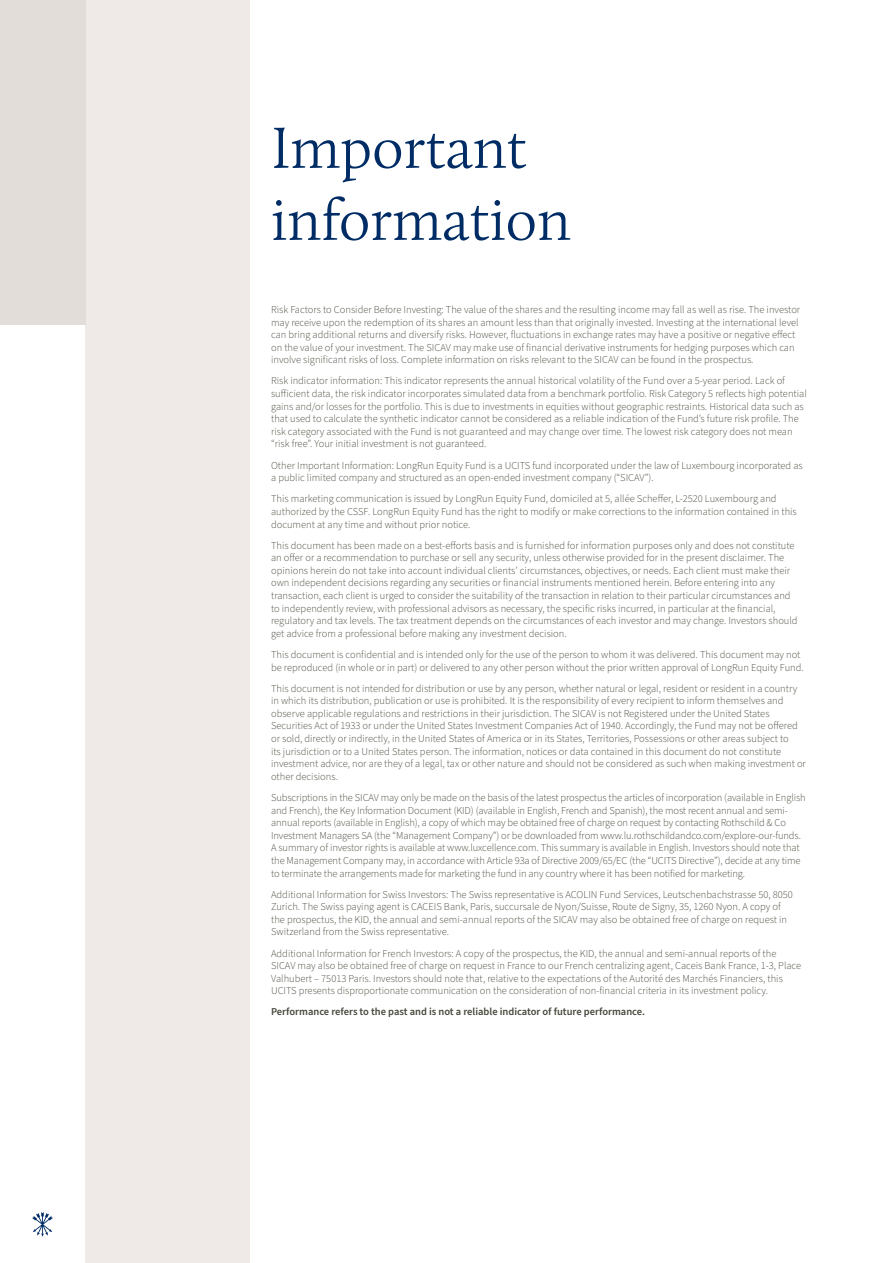
<style>
.page{position:relative;width:893px;height:1263px;background:#fff}
.page>*{position:absolute;margin:0;border:0;box-sizing:border-box;transform-origin:0 0}
.Title_H1{font:300 60px/72px "Calluna";color:#002c65}
.Legal___notes{font:300 10.5px/12.6px "Source Sans Pro";color:#48483d}
.Legal___notes-2{font:600 10.5px "Source Sans Pro";color:#48483d}
</style>
<div class="page">
<div style="left:85px;top:0;width:165px;height:1263px;background:#efeae8"></div>
<div style="left:0;top:0;width:85px;height:324px;background:#e3ddd9"></div>
<svg style="left:32px;top:1212px;width:21px;height:25px"></svg>
<p class="Title_H1" style="left:271px;top:111px;width:301px">Important information</p>
<p class="Legal___notes" style="left:271px;top:303px;width:531px">Risk Factors to Consider Before Investing: The value of the shares and the resulting income may fall as well as rise. The investor may receive upon the redemption of its shares an amount less than that originally invested. Investing at the international level can bring additional returns and diversify risks. However, fluctuations in exchange rates may have a positive or negative effect on the value of your investment. The SICAV may make use of financial derivative instruments for hedging purposes which can involve significant risks of loss. Complete information on risks relevant to the SICAV can be found in the prospectus.</p>
<p class="Legal___notes" style="left:271px;top:375px;width:537px">Risk indicator information: This indicator represents the annual historical volatility of the Fund over a 5-year period. Lack of sufficient data, the risk indicator incorporates simulated data from a benchmark portfolio. Risk Category 5 reflects high potential gains and/or losses for the portfolio. This is due to investments in equities without geographic restraints. Historical data such as that used to calculate the synthetic indicator cannot be considered as a reliable indication of the Fund’s future risk profile. The risk category associated with the Fund is not guaranteed and may change over time. The lowest risk category does not mean “risk free”. Your initial investment is not guaranteed.</p>
<p class="Legal___notes" style="left:271px;top:459px;width:533px">Other Important Information: LongRun Equity Fund is a UCITS fund incorporated under the law of Luxembourg incorporated as a public limited company and structured as an open-ended investment company (“SICAV”).</p>
<p class="Legal___notes" style="left:271px;top:493px;width:527px">This marketing communication is issued by LongRun Equity Fund, domiciled at 5, allée Scheffer, L-2520 Luxembourg and authorized by the CSSF. LongRun Equity Fund has the right to modify or make corrections to the information contained in this document at any time and without prior notice.</p>
<p class="Legal___notes" style="left:271px;top:539px;width:528px">This document has been made on a best-efforts basis and is furnished for information purposes only and does not constitute an offer or a recommendation to purchase or sell any security, unless otherwise provided for in the present disclaimer. The opinions herein do not take into account individual clients’ circumstances, objectives, or needs. Each client must make their own independent decisions regarding any securities or financial instruments mentioned herein. Before entering into any transaction, each client is urged to consider the suitability of the transaction in relation to their particular circumstances and to independently review, with professional advisors as necessary, the specific risks incurred, in particular at the financial, regulatory and tax levels. The tax treatment depends on the circumstances of each investor and may change. Investors should get advice from a professional before making any investment decision.</p>
<p class="Legal___notes" style="left:271px;top:648px;width:534px">This document is confidential and is intended only for the use of the person to whom it was delivered. This document may not be reproduced (in whole or in part) or delivered to any other person without the prior written approval of LongRun Equity Fund.</p>
<p class="Legal___notes" style="left:271px;top:682px;width:536px">This document is not intended for distribution or use by any person, whether natural or legal, resident or resident in a country in which its distribution, publication or use is prohibited. It is the responsibility of every recipient to inform themselves and observe applicable regulations and restrictions in their jurisdiction. The SICAV is not Registered under the United States Securities Act of 1933 or under the United States Investment Companies Act of 1940. Accordingly, the Fund may not be offered or sold, directly or indirectly, in the United States of America or in its States, Territories, Possessions or other areas subject to<br>its jurisdiction or to a United States person. The information, notices or data contained in this document do not constitute investment advice, nor are they of a legal, tax or other nature and should not be considered as such when making investment or other decisions.</p>
<p class="Legal___notes" style="left:271px;top:791px;width:536px">Subscriptions in the SICAV may only be made on the basis of the latest prospectus the articles of incorporation (available in English and French), the Key Information Document (KID) (available in English, French and Spanish), the most recent annual and semi&shy;annual reports (available in English), a copy of which may be obtained free of charge on request by contacting Rothschild &amp; Co Investment Managers SA (the “Management Company”) or be downloaded from www.lu.rothschildandco.com/explore-our-funds.<br>A summary of investor rights is available at www.luxcellence.com. This summary is available in English. Investors should note that the Management Company may, in accordance with Article 93a of Directive 2009/65/EC (the “UCITS Directive”), decide at any time to terminate the arrangements made for marketing the fund in any country where it has been notified for marketing.</p>
<p class="Legal___notes" style="left:271px;top:888px;width:523px">Additional Information for Swiss Investors: The Swiss representative is ACOLIN Fund Services, Leutschenbachstrasse 50, 8050<br>Zurich. The Swiss paying agent is CACEIS Bank, Paris, succursale de Nyon/Suisse, Route de Signy, 35, 1260 Nyon. A copy of the prospectus, the KID, the annual and semi-annual reports of the SICAV may also be obtained free of charge on request in Switzerland from the Swiss representative.</p>
<p class="Legal___notes" style="left:271px;top:947px;width:532px">Additional Information for French Investors: A copy of the prospectus, the KID, the annual and semi-annual reports of the SICAV may also be obtained free of charge on request in France to our French centralizing agent, Caceis Bank France, 1-3, Place Valhubert – 75013 Paris. Investors should note that, relative to the expectations of the Autorité des Marchés Financiers, this UCITS presents disproportionate communication on the consideration of non-financial criteria in its investment policy.</p>
<p class="Legal___notes-2" style="left:271px;top:1005px;width:375px">Performance refers to the past and is not a reliable indicator of future performance.</p>
</div>
